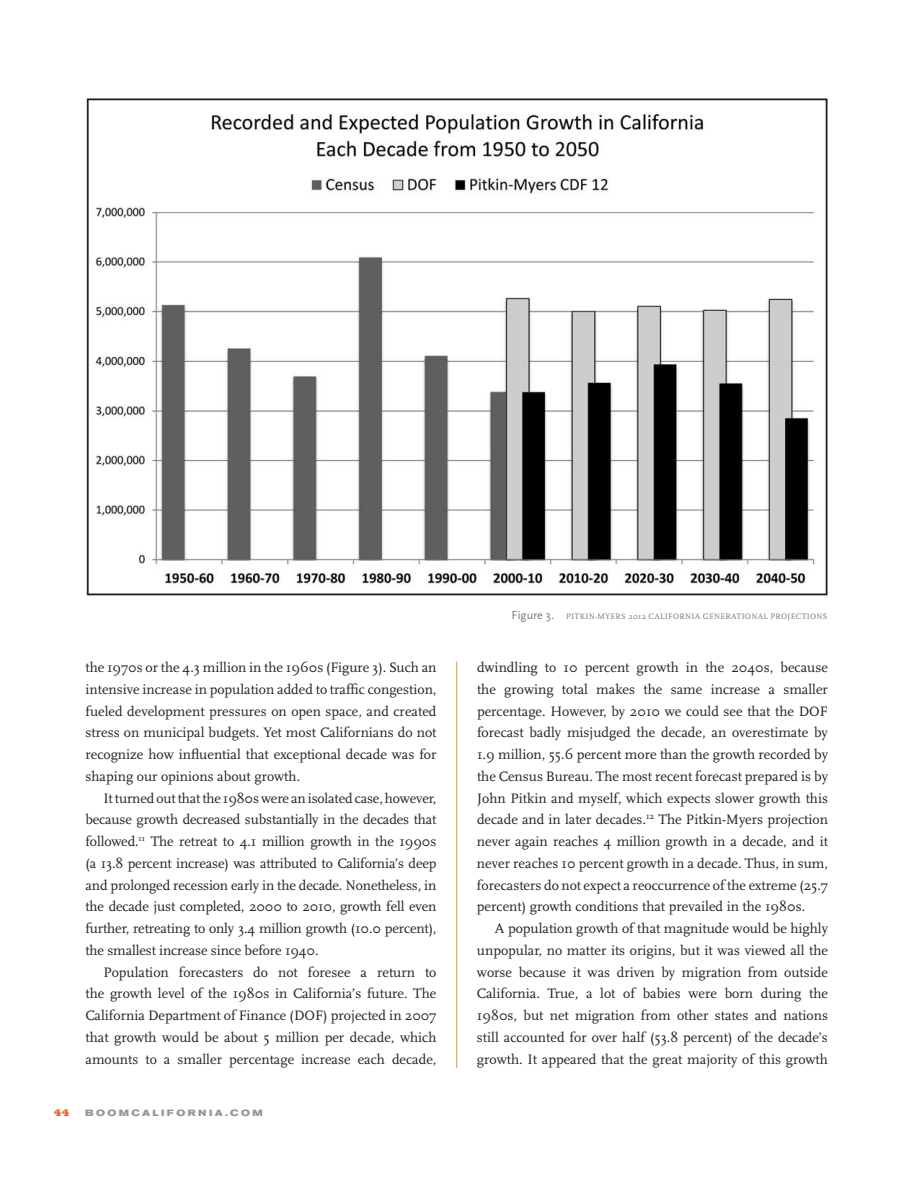
<style>
.page{position:relative;width:918px;height:1188px;background:#fff}
.page>*{position:absolute;margin:0;border:0;box-sizing:border-box;transform-origin:0 0}
.t1{font:14.25px/21.8px "Scala";color:#231f20;text-align:justify}
.t2{font:900 9.75px "Egiziano";color:#e7601f}
.t3{font:700 expanded 9px "Akzidenz Grotesk BE";letter-spacing:.27em;color:#939598}
.t4{font:8.25px "Scala";letter-spacing:.03em;color:#76787b}
.s1{font-family:"Scala Sans";font-size:12px}
</style>
<div class="page">
<hr style="left:456px;top:662px;width:1px;height:406px;background:#da9d27">
<img style="left:86px;top:98px;width:742px;height:498px">
<p class="t1" style="left:86px;top:657px;width:353px">the 1970s or the 4.3 million in the 1960s (Figure 3). Such an intensive increase in population added to traffic congestion, fueled development pressures on open space, and created stress on municipal budgets. Yet most Californians do not recognize how influential that exceptional decade was for shaping our opinions about growth.</p>
<p class="t1" style="left:86px;top:787px;width:353px;text-indent:18px">It turned out that the 1980s were an isolated case, however, because growth decreased substantially in the decades that followed.<sup>11</sup> The retreat to 4.1 million growth in the 1990s (a 13.8 percent increase) was attributed to California’s deep and prolonged recession early in the decade. Nonetheless, in the decade just completed, 2000 to 2010, growth fell even further, retreating to only 3.4 million growth (10.0 percent), the smallest increase since before 1940.</p>
<p class="t1" style="left:86px;top:961px;width:353px;text-indent:18px">Population forecasters do not foresee a return to the growth level of the 1980s in California’s future. The California Department of Finance (DOF) projected in 2007 that growth would be about 5 million per decade, which amounts to a smaller percentage increase each decade,</p>
<p class="t2" style="left:54px;top:1107px;width:17px">44</p>
<p class="t3" style="left:85px;top:1108px;width:179px">BOOMCALIFORNIA.COM</p>
<p class="t4" style="left:511px;top:611px;width:318px"><span class="s1">Figure 3.</span> PITKIN-MYERS 2012 CALIFORNIA GENERATIONAL PROJECTIONS</p>
<p class="t1" style="left:477px;top:657px;width:353px">dwindling to 10 percent growth in the 2040s, because the growing total makes the same increase a smaller percentage. However, by 2010 we could see that the DOF forecast badly misjudged the decade, an overestimate by 1.9 million, 55.6 percent more than the growth recorded by the Census Bureau. The most recent forecast prepared is by John Pitkin and myself, which expects slower growth this decade and in later decades.<sup>12</sup> The Pitkin-Myers projection never again reaches 4 million growth in a decade, and it never reaches 10 percent growth in a decade. Thus, in sum, forecasters do not expect a reoccurrence of the extreme (25.7 percent) growth conditions that prevailed in the 1980s.</p>
<p class="t1" style="left:477px;top:918px;width:353px;text-indent:18px">A population growth of that magnitude would be highly unpopular, no matter its origins, but it was viewed all the worse because it was driven by migration from outside California. True, a lot of babies were born during the 1980s, but net migration from other states and nations still accounted for over half (53.8 percent) of the decade’s growth. It appeared that the great majority of this growth</p>
</div>
